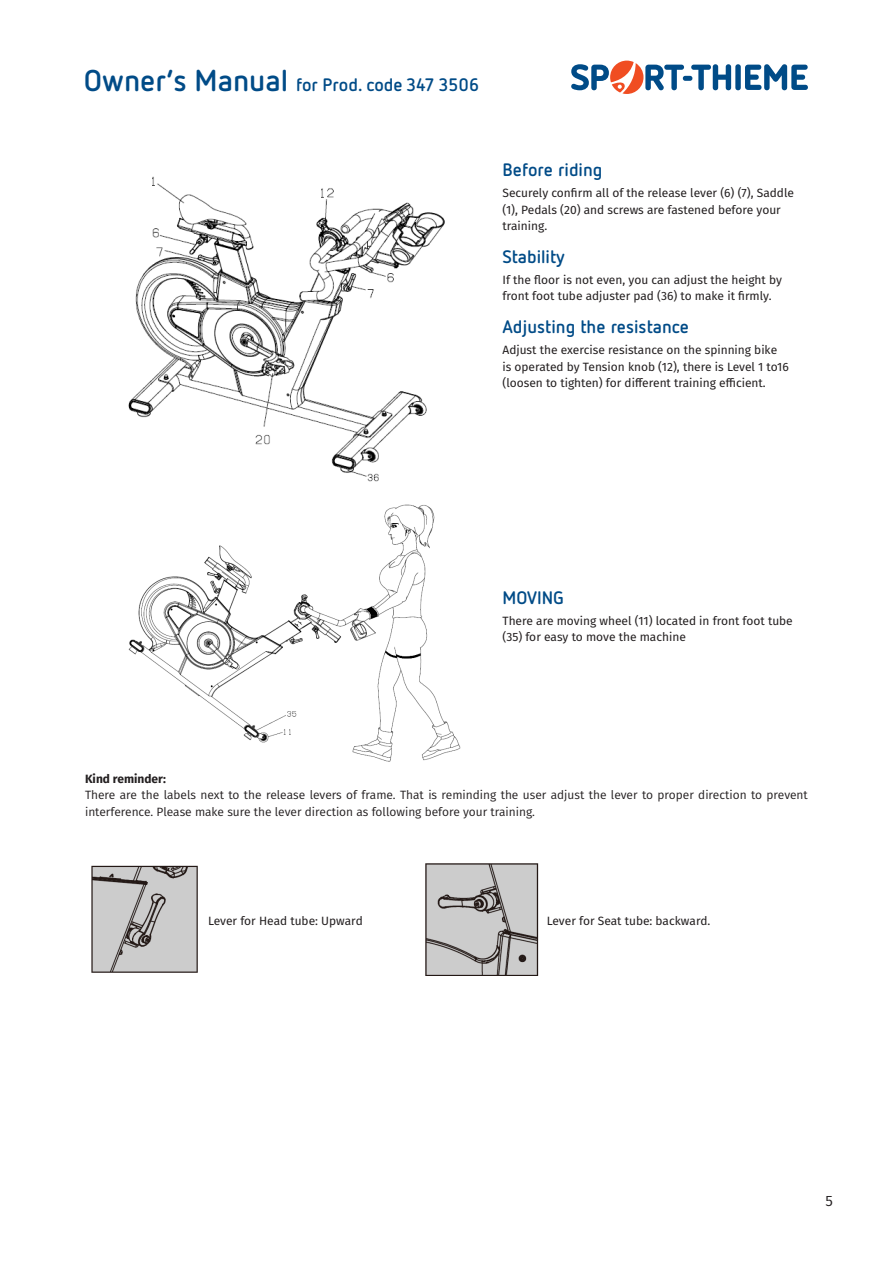
<style>
.page{position:relative;width:893px;height:1263px;background:#fff}
.page>*{position:absolute;margin:0;border:0;box-sizing:border-box;transform-origin:0 0}
.t1{font:700 18px "Netto Pro";color:#004b87}
.t2{font:15px "Fira Sans";color:#231f20}
.t3{font:12px/16.5px "Fira Sans";color:#231f20}
.t4{font:12px/16.5px "Fira Sans";color:#231f20}
.t5{font:700 12px "Fira Sans";color:#231f20}
.s1{font-size:30px}
</style>
<div class="page">
<svg style="left:571px;top:61px;width:237px;height:33px"></svg>
<img style="left:128px;top:176px;width:317px;height:306px">
<img style="left:128px;top:504px;width:333px;height:258px">
<img style="left:91px;top:865px;width:107px;height:108px">
<img style="left:425px;top:863px;width:113px;height:113px">
<h1 class="t1" style="left:84px;top:73px;width:396px"><span class="s1">Owner‘s Manual</span> for Prod. code 347 3506</h1>
<h1 class="t1" style="left:502px;top:158px;width:102px">Before riding</h1>
<p class="t3" style="left:502px;top:184px;width:293px">Securely confirm all of the release lever (6) (7), Saddle (1), Pedals (20) and screws are fastened before your training.</p>
<h1 class="t1" style="left:502px;top:245px;width:64px">Stability</h1>
<p class="t3" style="left:502px;top:271px;width:281px">If the floor is not even, you can adjust the height by front foot tube adjuster pad (36) to make it firmly.</p>
<h1 class="t1" style="left:502px;top:315px;width:188px">Adjusting the resistance</h1>
<p class="t3" style="left:502px;top:341px;width:288px">Adjust the exercise resistance on the spinning bike is operated by Tension knob (12), there is Level 1 to16 (loosen to tighten) for different training efficient.</p>
<h1 class="t1" style="left:502px;top:585px;width:63px">MOVING</h1>
<p class="t3" style="left:502px;top:612px;width:292px">There are moving wheel (11) located in front foot tube (35) for easy to move the machine</p>
<p class="t5" style="left:85px;top:769px;width:82px">Kind reminder:</p>
<p class="t4" style="left:85px;top:787px;width:724px">There are the labels next to the release levers of frame. That is reminding the user adjust the lever to proper direction to prevent interference. Please make sure the lever direction as following before your training.</p>
<p class="t3" style="left:208px;top:912px;width:156px">Lever for Head tube: Upward</p>
<p class="t3" style="left:547px;top:912px;width:165px">Lever for Seat tube: backward.</p>
<p class="t2" style="left:825px;top:1190px;width:9px">5</p>
</div>
